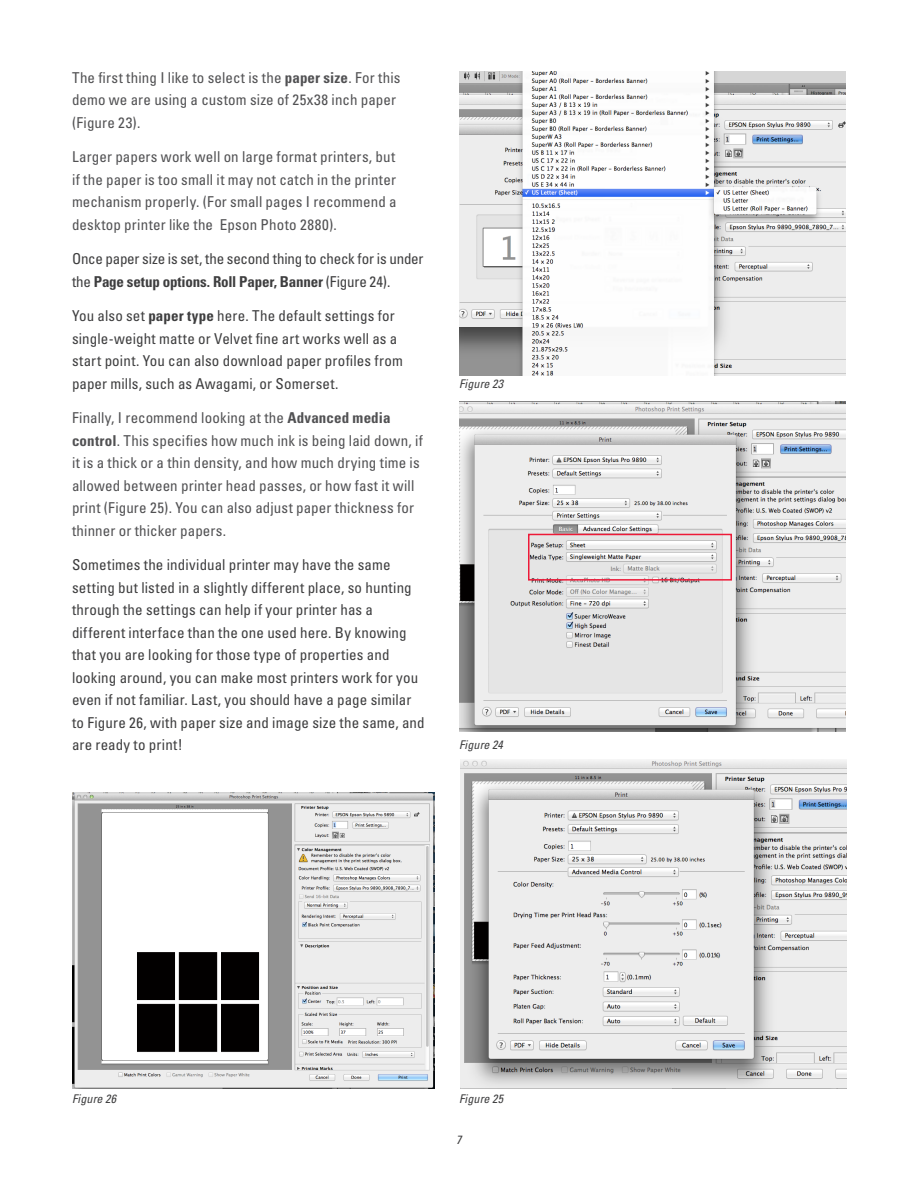
<style>
.page{position:relative;width:918px;height:1188px;background:#fff}
.page>*{position:absolute;margin:0;border:0;box-sizing:border-box;transform-origin:0 0}
.body{font:condensed 15px/22.5px "Univers LT Std";letter-spacing:.01em;color:#3e3e3f}
.body-2{font:condensed 15px/22.5px "Univers LT Std";letter-spacing:.01em;color:#515153}
.body-3{font:condensed 15px/22.5px "Univers LT Std";letter-spacing:-.015em;color:#3e3e3f}
.t1{font:italic condensed 12px "Univers LT Std";letter-spacing:.015em;color:#3e3e3f}
.s1{font-weight:700}
</style>
<div class="page">
<img style="left:459px;top:71px;width:387px;height:305px">
<img style="left:459px;top:401px;width:387px;height:331px">
<img style="left:460px;top:760px;width:386px;height:328px">
<div style="left:528px;top:534px;width:204px;height:47px;border:2px solid #ed1a38"></div>
<img style="left:72px;top:792px;width:362px;height:296px">
<p class="body-2" style="left:72px;top:66px;width:330px">The first thing I like to select is the <span class="s1">paper size</span>. For this demo we are using a custom size of 25x38 inch paper (Figure 23).</p>
<p class="body-2" style="left:72px;top:146px;width:326px;text-align:justify">Larger papers work well on large format printers, but if the paper is too small it may not catch in the printer mechanism properly. (For small pages I recommend a desktop printer like the Epson Photo 2880).</p>
<p class="body-3" style="left:72px;top:248px;width:353px">Once paper size is set, the second thing to check for is under the <span class="s1">Page setup options. Roll Paper, Banner</span> (Figure 24).</p>
<p class="body" style="left:72px;top:305px;width:332px">You also set <span class="s1">paper type</span> here. The default settings for single-weight matte or Velvet fine art works well as a start point. You can also download paper profiles from paper mills, such as Awagami, or Somerset.</p>
<p class="body-2" style="left:72px;top:407px;width:353px">Finally, I recommend looking at the <span class="s1">Advanced media control</span>. This specifies how much ink is being laid down, if it is a thick or a thin density, and how much drying time is allowed between printer head passes, or how fast it will print (Figure 25). You can also adjust paper thickness for thinner or thicker papers.</p>
<p class="body" style="left:72px;top:554px;width:354px">Sometimes the individual printer may have the same setting but listed in a slightly different place, so hunting through the settings can help if your printer has a different interface than the one used here. By knowing that you are looking for those type of properties and looking around, you can make most printers work for you even if not familiar. Last, you should have a page similar to Figure 26, with paper size and image size the same, and are ready to print!</p>
<p class="t1" style="left:459px;top:377px;width:46px">Figure 23</p>
<p class="t1" style="left:459px;top:737px;width:45px">Figure 24</p>
<p class="t1" style="left:72px;top:1091px;width:46px">Figure 26</p>
<p class="t1" style="left:459px;top:1091px;width:46px">Figure 25</p>
<p class="t1" style="left:456px;top:1132px;width:7px">7</p>
</div>
